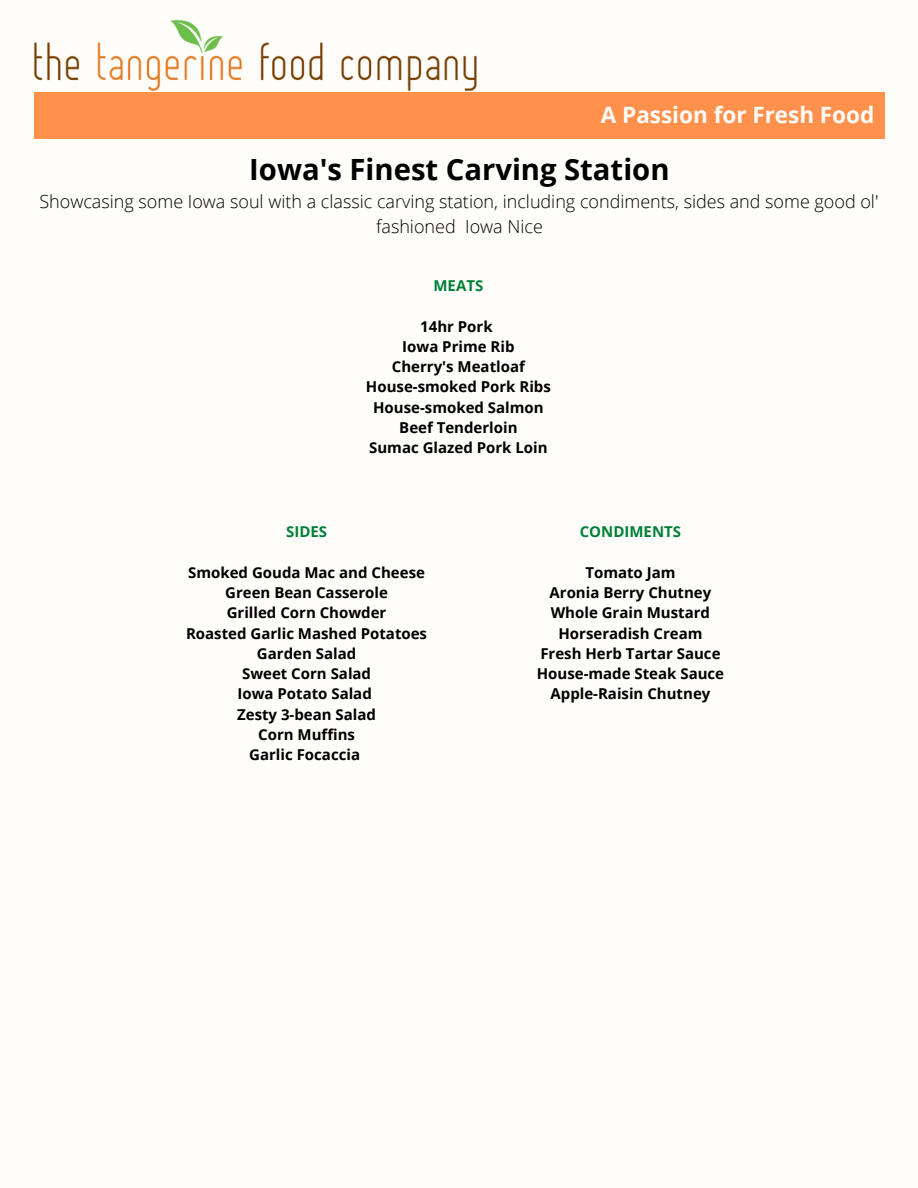
<style>
.page{position:relative;width:918px;height:1188px;background:#fffdfa}
.page>*{position:absolute;margin:0;border:0;box-sizing:border-box;transform-origin:0 0}
.t1{font:700 29.25px "Open Sans";color:#000}
.t2{font:700 22.5px "Open Sans";color:#fffdfa}
.t3{font:300 18px/24.8px "Open Sans";color:#000;text-align:center}
.t4{font:700 15px "Open Sans";color:#000}
.t5{font:700 15px "Open Sans";color:#008037}
</style>
<div class="page">
<div style="left:34px;top:92px;width:851px;height:46px;background:#ff914d"></div>
<img style="left:34px;top:19px;width:443px;height:73px">
<p class="t2" style="left:601px;top:99px;width:275px">A Passion for Fresh Food</p>
<h1 class="t1" style="left:249px;top:149px;width:422px">Iowa's Finest Carving Station</h1>
<h1 class="t3" style="left:39px;top:189px;width:840px">Showcasing some Iowa soul with a classic carving station, including condiments, sides and some good ol' fashioned Iowa Nice</h1>
<h2 class="t5" style="left:434px;top:275px;width:51px">MEATS</h2>
<h3 class="t4" style="left:420px;top:316px;width:74px">14hr Pork</h3>
<p class="t4" style="left:402px;top:336px;width:114px">Iowa Prime Rib</p>
<p class="t4" style="left:392px;top:356px;width:135px">Cherry's Meatloaf</p>
<p class="t4" style="left:366px;top:376px;width:186px">House-smoked Pork Ribs</p>
<p class="t4" style="left:373px;top:397px;width:172px">House-smoked Salmon</p>
<p class="t4" style="left:399px;top:417px;width:120px">Beef Tenderloin</p>
<p class="t4" style="left:369px;top:437px;width:180px">Sumac Glazed Pork Loin</p>
<p class="t5" style="left:286px;top:521px;width:42px">SIDES</p>
<p class="t4" style="left:188px;top:562px;width:238px">Smoked Gouda Mac and Cheese</p>
<p class="t4" style="left:225px;top:582px;width:164px">Green Bean Casserole</p>
<p class="t4" style="left:227px;top:602px;width:161px">Grilled Corn Chowder</p>
<h3 class="t4" style="left:186px;top:623px;width:243px">Roasted Garlic Mashed Potatoes</h3>
<p class="t4" style="left:257px;top:643px;width:101px">Garden Salad</p>
<p class="t4" style="left:242px;top:663px;width:131px">Sweet Corn Salad</p>
<p class="t4" style="left:237px;top:683px;width:136px">Iowa Potato Salad</p>
<p class="t4" style="left:237px;top:704px;width:140px">Zesty 3-bean Salad</p>
<p class="t4" style="left:258px;top:724px;width:98px">Corn Muffins</p>
<p class="t4" style="left:249px;top:744px;width:112px">Garlic Focaccia</p>
<p class="t5" style="left:580px;top:521px;width:103px">CONDIMENTS</p>
<h3 class="t4" style="left:585px;top:562px;width:92px">Tomato Jam</h3>
<p class="t4" style="left:550px;top:582px;width:163px">Aronia Berry Chutney</p>
<p class="t4" style="left:551px;top:602px;width:161px">Whole Grain Mustard</p>
<p class="t4" style="left:558px;top:623px;width:145px">Horseradish Cream</p>
<p class="t4" style="left:540px;top:643px;width:182px">Fresh Herb Tartar Sauce</p>
<p class="t4" style="left:537px;top:663px;width:189px">House-made Steak Sauce</p>
<p class="t4" style="left:551px;top:683px;width:161px">Apple-Raisin Chutney</p>
</div>
